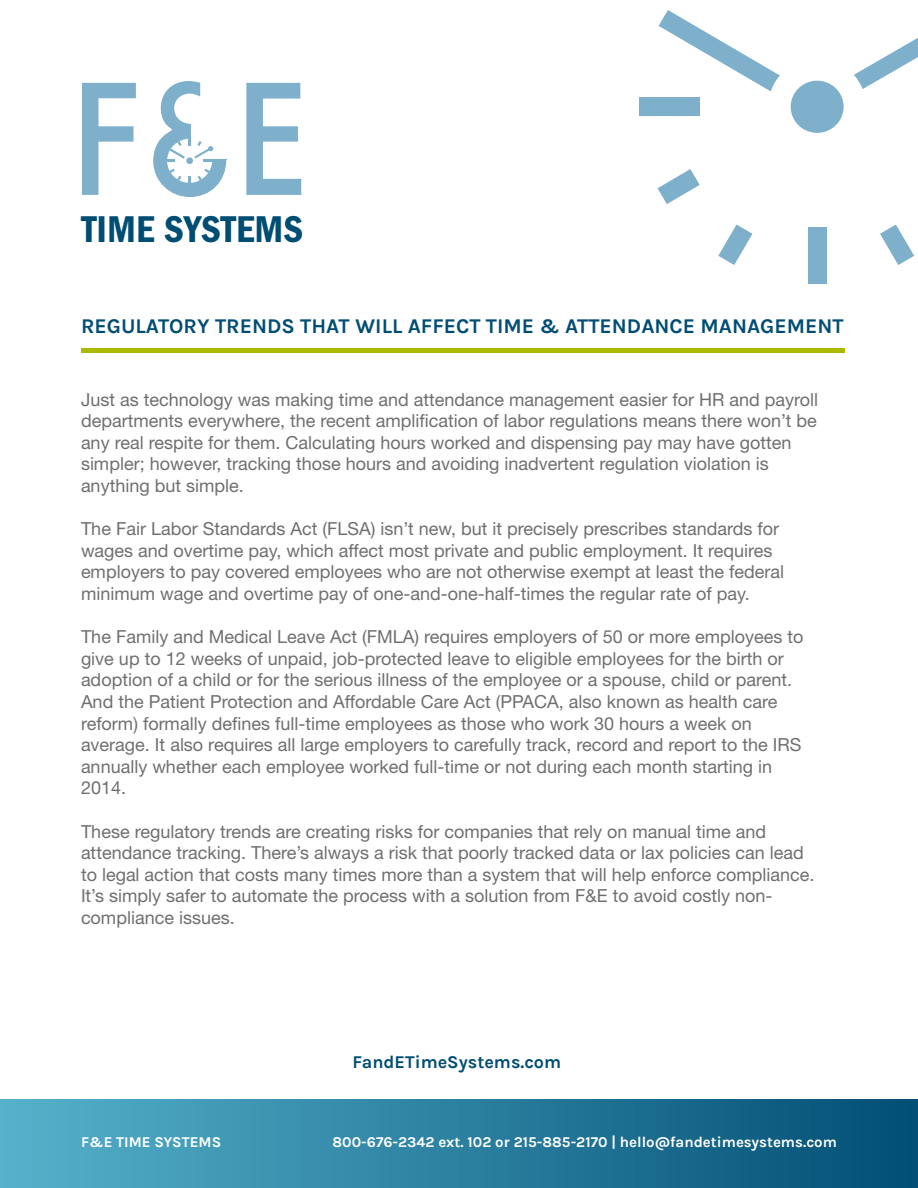
<style>
.page{position:relative;width:918px;height:1188px;background:#fff}
.page>*{position:absolute;margin:0;border:0;box-sizing:border-box;transform-origin:0 0}
.t1{font:600 condensed 38.55px "Franklin Gothic";color:#004d73}
.t2{font:700 21px "Karla";color:#004d73}
.t3{font:18px/21.6px "Helvetica Neue";color:#6e6f71}
.t4{font:700 18px "Karla";color:#004d73}
.t5{font:700 15px "Karla";color:#fff}
</style>
<div class="page">
<div style="left:0;top:1099px;width:918px;height:89px;background:linear-gradient(to right,#56b2cb,#024e74)"></div>
<svg style="left:82px;top:83px;width:54px;height:112px"></svg>
<svg style="left:246px;top:83px;width:55px;height:112px"></svg>
<svg style="left:153px;top:81px;width:73px;height:116px"></svg>
<div style="left:81px;top:348px;width:763px;height:5px;background:#abba00"></div>
<div style="left:809px;top:227px;width:18px;height:57px;background:#7eb0cc"></div>
<div style="left:639px;top:98px;width:60px;height:18px;background:#7eb0cc"></div>
<svg style="left:658px;top:169px;width:42px;height:35px"></svg>
<svg style="left:718px;top:225px;width:34px;height:40px"></svg>
<svg style="left:880px;top:225px;width:34px;height:40px"></svg>
<svg style="left:854px;top:38px;width:64px;height:51px"></svg>
<svg style="left:659px;top:10px;width:121px;height:81px"></svg>
<div style="left:791px;top:81px;width:53px;height:52px;background:#7eb0cc;border-radius:50%"></div>
<h1 class="t1" style="left:81px;top:208px;width:223px">TIME SYSTEMS</h1>
<p class="t2" style="left:81px;top:314px;width:764px">Regulatory Trends that Will Affect Time &amp; Attendance Management</p>
<p class="t3" style="left:81px;top:388px;width:739px">Just as technology was making time and attendance management easier for HR and payroll departments everywhere, the recent amplification of labor regulations means there won’t be any real respite for them. Calculating hours worked and dispensing pay may have gotten simpler; however, tracking those hours and avoiding inadvertent regulation violation is anything but simple.</p>
<p class="t3" style="left:81px;top:518px;width:705px">The Fair Labor Standards Act (FLSA) isn’t new, but it precisely prescribes standards for wages and overtime pay, which affect most private and public employment. It requires employers to pay covered employees who are not otherwise exempt at least the federal minimum wage and overtime pay of one-and-one-half-times the regular rate of pay.</p>
<p class="t3" style="left:81px;top:626px;width:724px">The Family and Medical Leave Act (FMLA) requires employers of 50 or more employees to give up to 12 weeks of unpaid, job-protected leave to eligible employees for the birth or adoption of a child or for the serious illness of the employee or a spouse, child or parent.<br>And the Patient Protection and Affordable Care Act (PPACA, also known as health care reform) formally defines full-time employees as those who work 30 hours a week on average. It also requires all large employers to carefully track, record and report to the IRS annually whether each employee worked full-time or not during each month starting in 2014.</p>
<p class="t3" style="left:81px;top:820px;width:735px">These regulatory trends are creating risks for companies that rely on manual time and attendance tracking. There’s always a risk that poorly tracked data or lax policies can lead to legal action that costs many times more than a system that will help enforce compliance.<br>It’s simply safer to automate the process with a solution from F&amp;E to avoid costly non&shy;compliance issues.</p>
<p class="t4" style="left:352px;top:1051px;width:210px">FandETimeSystems.com</p>
<p class="t5" style="left:81px;top:1134px;width:45px">F&amp;E TIME</p>
<p class="t5" style="left:154px;top:1134px;width:11px">SYSTEMS</p>
<p class="t5" style="left:333px;top:1134px;width:506px">800-676-2342 ext. 102 or 215-885-2170 | hello@fandetimesystems.com</p>
</div>
